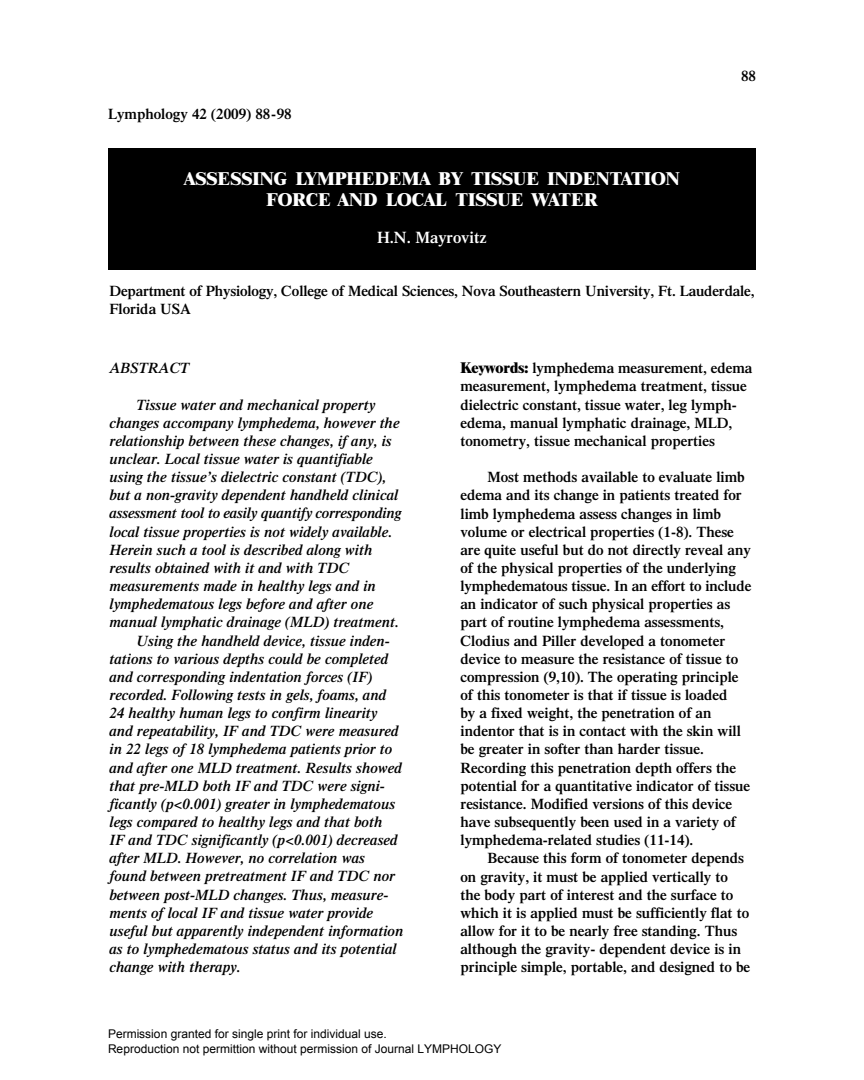
<style>
.page{position:relative;width:864px;height:1080px;background:#fff}
.page>*{position:absolute;margin:0;border:0;box-sizing:border-box;transform-origin:0 0}
.t1{font:800 18px/21px "Times";color:#fff;text-align:center}
.t2{font:600 16.5px "Times";color:#fff}
.t3{font:600 15px/18.1px "Times";color:#000}
.t4{font:italic 600 15px "Times";color:#000}
.t5{font:12px/14.4px "Arial";color:#000}
.s1{font-weight:800}
</style>
<div class="page">
<div style="left:108px;top:148px;width:648px;height:122px;background:#000"></div>
<p class="t3" style="left:108px;top:106px;width:185px">Lymphology 42 (2009) 88-98</p>
<p class="t3" style="left:741px;top:68px;width:16px">88</p>
<p class="t1" style="left:184px;top:170px;width:497px">ASSESSING LYMPHEDEMA BY TISSUE INDENTATION<br>FORCE AND LOCAL TISSUE WATER</p>
<p class="t2" style="left:377px;top:231px;width:111px">H.N. Mayrovitz</p>
<p class="t3" style="left:110px;top:283px;width:646px">Department of Physiology, College of Medical Sciences, Nova Southeastern University, Ft. Lauderdale,<br>Florida USA</p>
<p class="t4" style="left:110px;top:363px;width:81px">ABSTRACT</p>
<p class="t4" style="left:136px;top:399px;width:240px">Tissue water and mechanical property</p>
<p class="t4" style="left:110px;top:417px;width:292px">changes accompany lymphedema, however the</p>
<p class="t4" style="left:110px;top:435px;width:284px">relationship between these changes, if any, is</p>
<p class="t4" style="left:110px;top:453px;width:265px">unclear. Local tissue water is quantifiable</p>
<p class="t4" style="left:110px;top:472px;width:278px">using the tissue’s dielectric constant (TDC),</p>
<p class="t4" style="left:110px;top:490px;width:290px">but a non-gravity dependent handheld clinical</p>
<p class="t4" style="left:110px;top:508px;width:293px">assessment tool to easily quantify corresponding</p>
<p class="t4" style="left:110px;top:526px;width:284px">local tissue properties is not widely available.</p>
<p class="t4" style="left:110px;top:544px;width:264px">Herein such a tool is described along with</p>
<p class="t4" style="left:110px;top:562px;width:241px">results obtained with it and with TDC</p>
<p class="t4" style="left:110px;top:580px;width:268px">measurements made in healthy legs and in</p>
<p class="t4" style="left:110px;top:599px;width:265px">lymphedematous legs before and after one</p>
<p class="t4" style="left:110px;top:617px;width:291px">manual lymphatic drainage (MLD) treatment.</p>
<p class="t4" style="left:136px;top:635px;width:255px">Using the handheld device, tissue inden-</p>
<p class="t4" style="left:110px;top:653px;width:280px">tations to various depths could be completed</p>
<p class="t4" style="left:110px;top:671px;width:265px">and corresponding indentation forces (IF)</p>
<p class="t4" style="left:110px;top:689px;width:278px">recorded. Following tests in gels, foams, and</p>
<p class="t4" style="left:110px;top:707px;width:270px">24 healthy human legs to confirm linearity</p>
<p class="t4" style="left:110px;top:726px;width:291px">and repeatability, IF and TDC were measured</p>
<p class="t4" style="left:110px;top:744px;width:284px">in 22 legs of 18 lymphedema patients prior to</p>
<p class="t4" style="left:110px;top:762px;width:294px">and after one MLD treatment. Results showed</p>
<p class="t4" style="left:110px;top:780px;width:277px">that pre-MLD both IF and TDC were signi-</p>
<p class="t4" style="left:110px;top:798px;width:287px">ficantly (p&lt;0.001) greater in lymphedematous</p>
<p class="t4" style="left:110px;top:816px;width:274px">legs compared to healthy legs and that both</p>
<p class="t4" style="left:110px;top:835px;width:290px">IF and TDC significantly (p&lt;0.001) decreased</p>
<p class="t4" style="left:110px;top:853px;width:257px">after MLD. However, no correlation was</p>
<p class="t4" style="left:110px;top:871px;width:287px">found between pretreatment IF and TDC nor</p>
<p class="t4" style="left:110px;top:889px;width:280px">between post-MLD changes. Thus, measure-</p>
<p class="t4" style="left:110px;top:907px;width:265px">ments of local IF and tissue water provide</p>
<p class="t4" style="left:110px;top:925px;width:295px">useful but apparently independent information</p>
<p class="t4" style="left:110px;top:943px;width:289px">as to lymphedematous status and its potential</p>
<p class="t4" style="left:110px;top:962px;width:133px">change with therapy.</p>
<p class="t3" style="left:460px;top:361px;width:293px"><span class="s1">Keywords:</span> lymphedema measurement, edema measurement, lymphedema treatment, tissue dielectric constant, tissue water, leg lymph&shy;edema, manual lymphatic drainage, MLD, tonometry, tissue mechanical properties</p>
<p class="t3" style="left:460px;top:469px;width:292px;text-indent:27px">Most methods available to evaluate limb edema and its change in patients treated for limb lymphedema assess changes in limb volume or electrical properties (1-8). These are quite useful but do not directly reveal any of the physical properties of the underlying lymphedematous tissue. In an effort to include an indicator of such physical properties as part of routine lymphedema assessments, Clodius and Piller developed a tonometer device to measure the resistance of tissue to compression (9,10). The operating principle of this tonometer is that if tissue is loaded<br>by a fixed weight, the penetration of an indentor that is in contact with the skin will be greater in softer than harder tissue.<br>Recording this penetration depth offers the potential for a quantitative indicator of tissue resistance. Modified versions of this device have subsequently been used in a variety of lymphedema-related studies (11-14).</p>
<p class="t3" style="left:460px;top:851px;width:291px;text-indent:27px">Because this form of tonometer depends on gravity, it must be applied vertically to the body part of interest and the surface to which it is applied must be sufficiently flat to allow for it to be nearly free standing. Thus although the gravity- dependent device is in principle simple, portable, and designed to be</p>
<p class="t5" style="left:108px;top:1027px;width:395px">Permission granted for single print for individual use.<br>Reproduction not permittion without permission of Journal LYMPHOLOGY</p>
</div>
